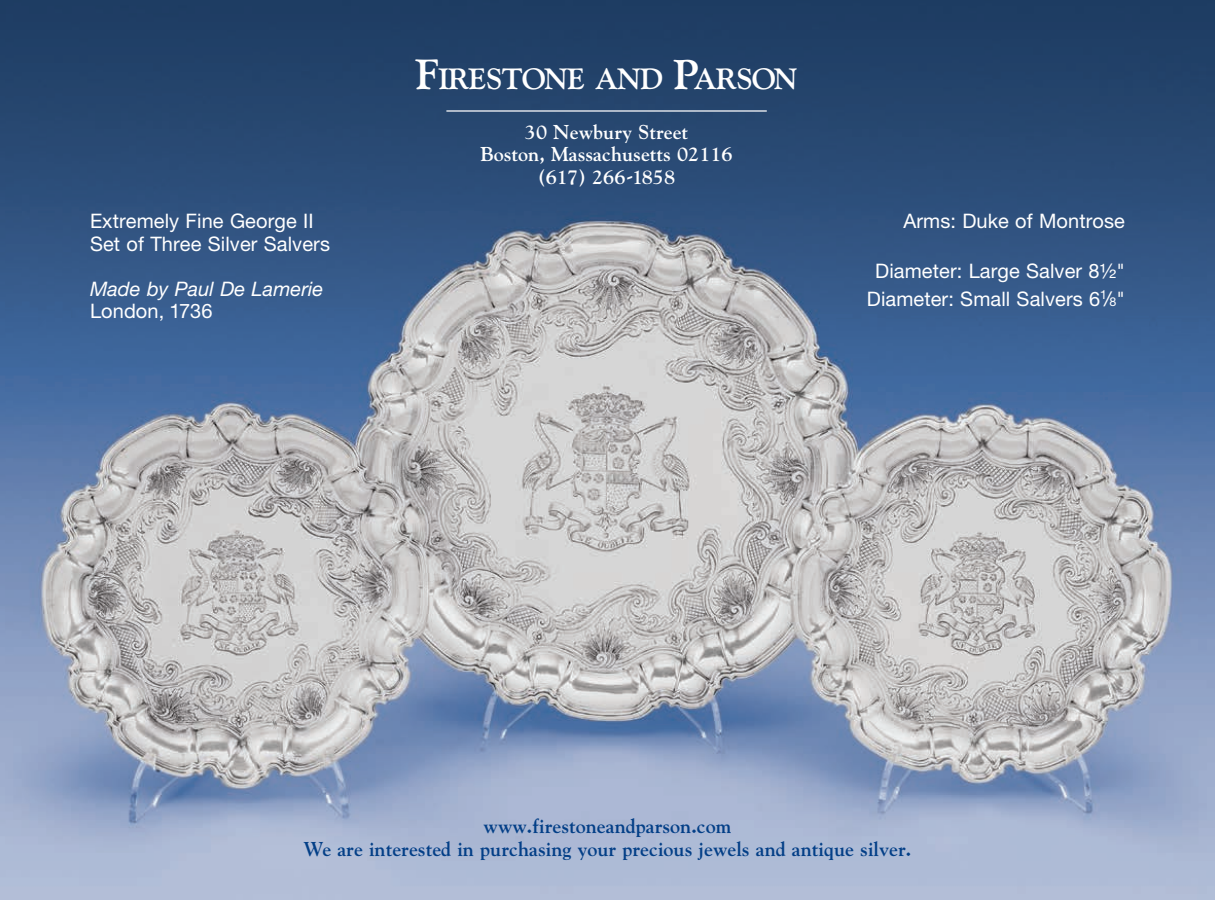
<style>
.page{position:relative;width:1215px;height:900px;background:#fff}
.page>*{position:absolute;margin:0;border:0;box-sizing:border-box;transform-origin:0 0}
.t1{font:700 29.5px "Goudy Old Style BT";letter-spacing:-.025em;color:#fff}
.t2{font:20px/22.5px "Helvetica Neue";letter-spacing:.005em;color:#fff}
.t3{font:700 20px/22.5px "Goudy";color:#033f87;text-align:center}
.t4{font:700 20px/22.5px "Goudy";color:#fff;text-align:center}
.t5{font:italic 20px "Helvetica Neue";letter-spacing:.005em;color:#fff}
.s1{font-size:42.25px}
.s2{font-size:41.5px}
.s3{font-size:12.25px}
</style>
<div class="page">
<img style="left:0;top:0;width:1215px;height:900px">
<hr style="left:446px;top:110px;width:321px;height:2px;background:#fff">
<p class="t2" style="left:90px;top:210px;width:242px">Extremely Fine George II<br>Set of Three Silver Salvers</p>
<p class="t5" style="left:90px;top:277px;width:235px">Made by Paul De Lamerie</p>
<p class="t2" style="left:90px;top:300px;width:124px">London, 1736</p>
<h1 class="t1" style="left:416px;top:60px;width:383px"><span class="s1">F</span>IRESTONE AND <span class="s2">P</span>ARSON</h1>
<p class="t4" style="left:480px;top:120px;width:254px">30 Newbury Street<br>Boston, Massachusetts 02116 (617) 266-1858</p>
<p class="t2" style="left:903px;top:210px;width:223px">Arms: Duke of Montrose</p>
<p class="t2" style="left:867px;top:257px;width:260px;line-height:27.5px;text-align:center">Diameter: Large Salver 8½"<br>Diameter: Small Salvers 6<sup>1</sup>/<span class="s3">8</span>"</p>
<p class="t3" style="left:304px;top:815px;width:609px">www.firestoneandparson.com<br>We are interested in purchasing your precious jewels and antique silver.</p>
</div>
